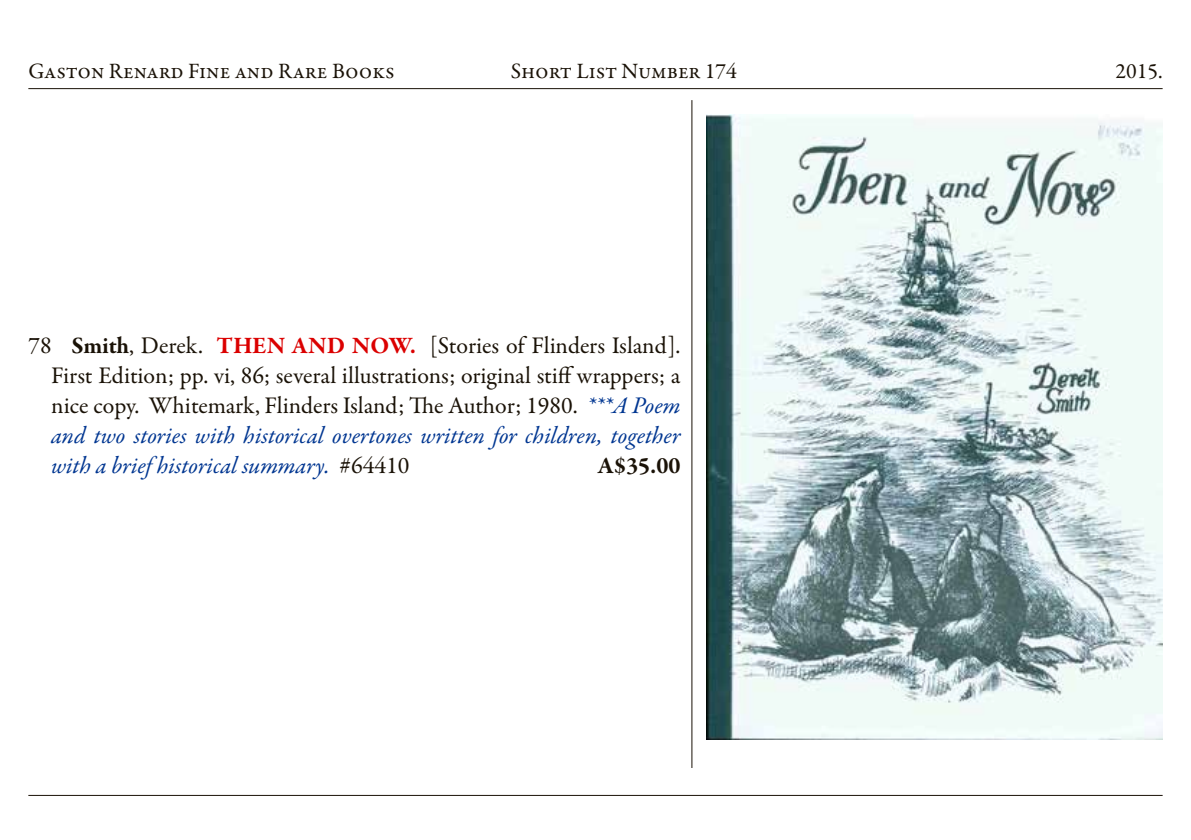
<style>
.page{position:relative;width:1191px;height:840px;background:#fff}
.page>*{position:absolute;margin:0;border:0;box-sizing:border-box;transform-origin:0 0}
.t1{font:24px/30px "Garamond Premr Pro";letter-spacing:-.005em;color:#1a1207;text-align:justify}
.t2{font:700 24px "Garamond Premr Pro";color:#1a1207}
.t3{font:22px "Garamond Premr Pro";color:#1a1207}
.s1{font-weight:700}
.s2{font-weight:700;color:#db0000}
.s3{font-style:italic;color:#003691}
</style>
<div class="page">
<hr style="left:28px;top:88px;width:1134px;height:1px;background:#1a1207">
<hr style="left:28px;top:794px;width:1134px;height:1px;background:#1a1207">
<hr style="left:691px;top:100px;width:1px;height:667px;background:#1a1207">
<img style="left:706px;top:114px;width:456px;height:625px">
<p class="t3" style="left:28px;top:57px;width:368px">Gaston Renard Fine and Rare Books</p>
<p class="t3" style="left:511px;top:57px;width:228px">Short List Number 174</p>
<p class="t3" style="left:1115px;top:57px;width:49px">2015.</p>
<p class="t1" style="left:51px;top:330px;width:631px;text-indent:-23px">78 <span class="s1">Smith</span>, Derek. <span class="s2">THEN AND NOW.</span> [Stories of Flinders Island].<br>First Edition; pp. vi, 86; several illustrations; original stiff wrappers; a nice copy. Whitemark, Flinders Island; The Author; 1980. <span class="s3">***A Poem and two stories with historical overtones written for children, together with a brief historical summary.</span> #64410</p>
<p class="t2" style="left:598px;top:450px;width:84px">A$35.00</p>
</div>
